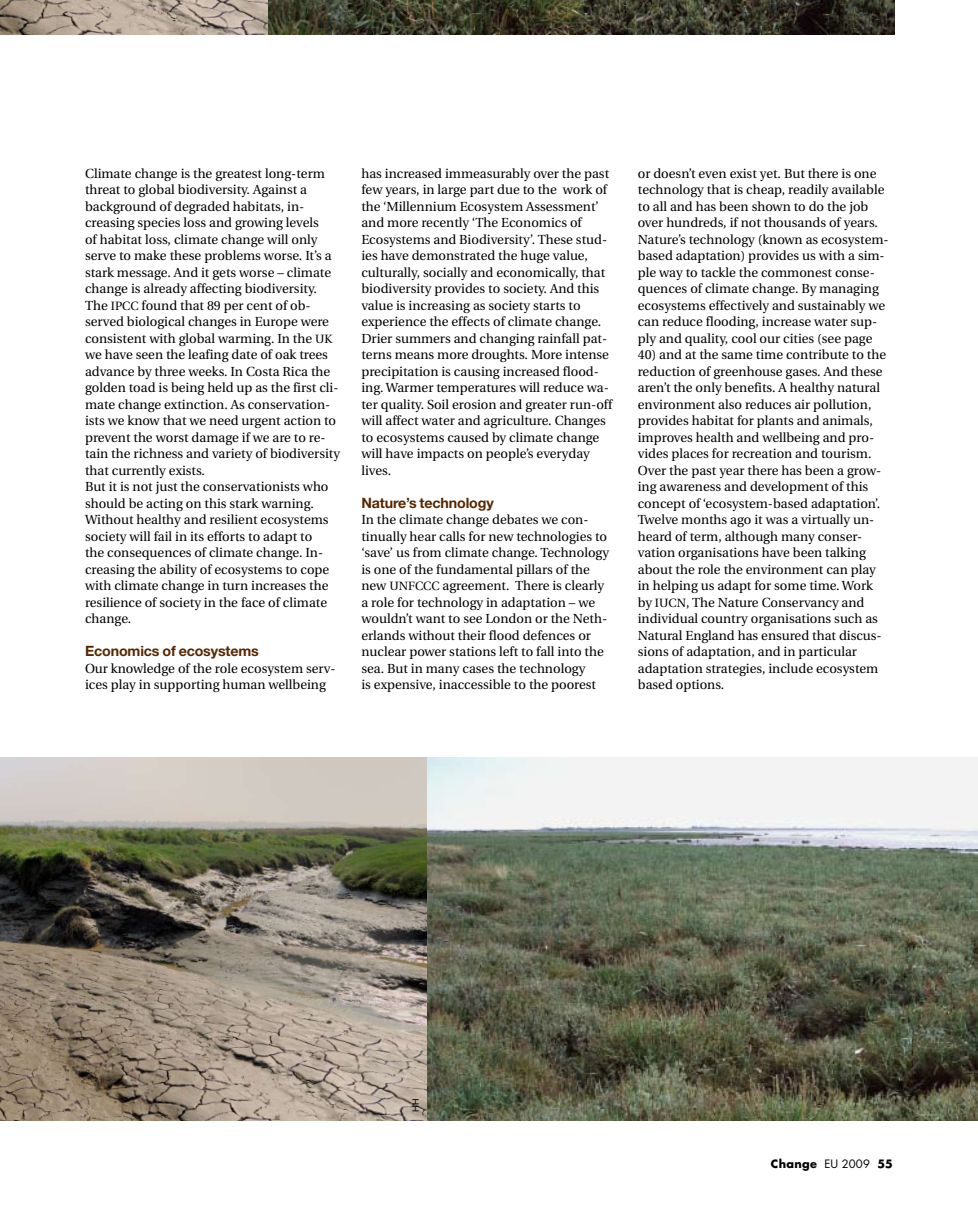
<style>
.page{position:relative;width:978px;height:1212px;background:#fff}
.page>*{position:absolute;margin:0;border:0;box-sizing:border-box;transform-origin:0 0}
.t1{font:700 14.25px "Helvetica Neue";letter-spacing:-.01em;color:#582700}
.t2{font:13.2px/16.5px "Utopia";color:#000}
.t3{font:700 11.25px "Futura";letter-spacing:.03em;color:#000}
.t4{font:9px "Helvetica Neue";color:#000}
.s1{font-size:12px}
.s2{font-weight:400}
</style>
<div class="page">
<img style="left:268px;top:0;width:627px;height:34px">
<img style="left:0;top:758px;width:978px;height:363px">
<img style="left:0;top:0;width:268px;height:34px">
<p class="t2" style="left:85px;top:165px;width:257px">Climate change is the greatest long-term threat to global biodiversity. Against a background of degraded habitats, in&shy;creasing species loss and growing levels<br>of habitat loss, climate change will only serve to make these problems worse. It’s a stark message. And it gets worse – climate change is already affecting biodiversity.<br>The <span class="s1">IPCC</span> found that 89 per cent of ob&shy;served biological changes in Europe were consistent with global warming. In the <span class="s1">UK </span>we have seen the leafing date of oak trees advance by three weeks. In Costa Rica the golden toad is being held up as the first cli&shy;mate change extinction. As conservation&shy;ists we know that we need urgent action to prevent the worst damage if we are to re&shy;tain the richness and variety of biodiversity that currently exists.<br>But it is not just the conservationists who should be acting on this stark warning.<br>Without healthy and resilient ecosystems society will fail in its efforts to adapt to<br>the consequences of climate change. In&shy;creasing the ability of ecosystems to cope with climate change in turn increases the resilience of society in the face of climate change.</p>
<p class="t1" style="left:85px;top:642px;width:175px">Economics of ecosystems</p>
<p class="t2" style="left:85px;top:660px;width:252px">Our knowledge of the role ecosystem serv&shy;ices play in supporting human wellbeing</p>
<p class="t2" style="left:361px;top:165px;width:252px">has increased immeasurably over the past few years, in large part due to the work of the ‘Millennium Ecosystem Assessment’ and more recently ‘The Economics of Ecosystems and Biodiversity’. These stud&shy;ies have demonstrated the huge value, culturally, socially and economically, that biodiversity provides to society. And this value is increasing as society starts to experience the effects of climate change.<br>Drier summers and changing rainfall pat&shy;terns means more droughts. More intense precipitation is causing increased flood&shy;ing. Warmer temperatures will reduce wa&shy;ter quality. Soil erosion and greater run-off will affect water and agriculture. Changes to ecosystems caused by climate change will have impacts on people’s everyday lives.</p>
<p class="t1" style="left:361px;top:494px;width:134px">Nature’s technology</p>
<p class="t2" style="left:361px;top:512px;width:249px">In the climate change debates we con&shy;tinually hear calls for new technologies to ‘save’ us from climate change. Technology is one of the fundamental pillars of the new <span class="s1">UNFCCC</span> agreement. There is clearly a role for technology in adaptation – we wouldn’t want to see London or the Neth&shy;erlands without their flood defences or nuclear power stations left to fall into the sea. But in many cases the technology<br>is expensive, inaccessible to the poorest</p>
<p class="t2" style="left:638px;top:165px;width:252px">or doesn’t even exist yet. But there is one technology that is cheap, readily available to all and has been shown to do the job over hundreds, if not thousands of years.<br>Nature’s technology (known as ecosystem&shy;based adaptation) provides us with a sim&shy;ple way to tackle the commonest conse&shy;quences of climate change. By managing ecosystems effectively and sustainably we can reduce flooding, increase water sup&shy;ply and quality, cool our cities (see page</p>
<p class="t2" style="left:638px;top:347px;width:250px">40) and at the same time contribute to the reduction of greenhouse gases. And these aren’t the only benefits. A healthy natural environment also reduces air pollution, provides habitat for plants and animals, improves health and wellbeing and pro&shy;vides places for recreation and tourism.<br>Over the past year there has been a grow&shy;ing awareness and development of this concept of ‘ecosystem-based adaptation’.<br>Twelve months ago it was a virtually un&shy;heard of term, although many conser&shy;vation organisations have been talking about the role the environment can play in helping us adapt for some time. Work by <span class="s1">IUCN</span>, The Nature Conservancy and individual country organisations such as Natural England has ensured that discus&shy;sions of adaptation, and in particular adaptation strategies, include ecosystem based options.</p>
<p class="t4" style="left:410px;top:1111px;width:15px;rotate:-90deg">HH</p>
<p class="t3" style="left:771px;top:1156px;width:123px">Change <span class="s2">EU 2009</span> 55</p>
</div>
